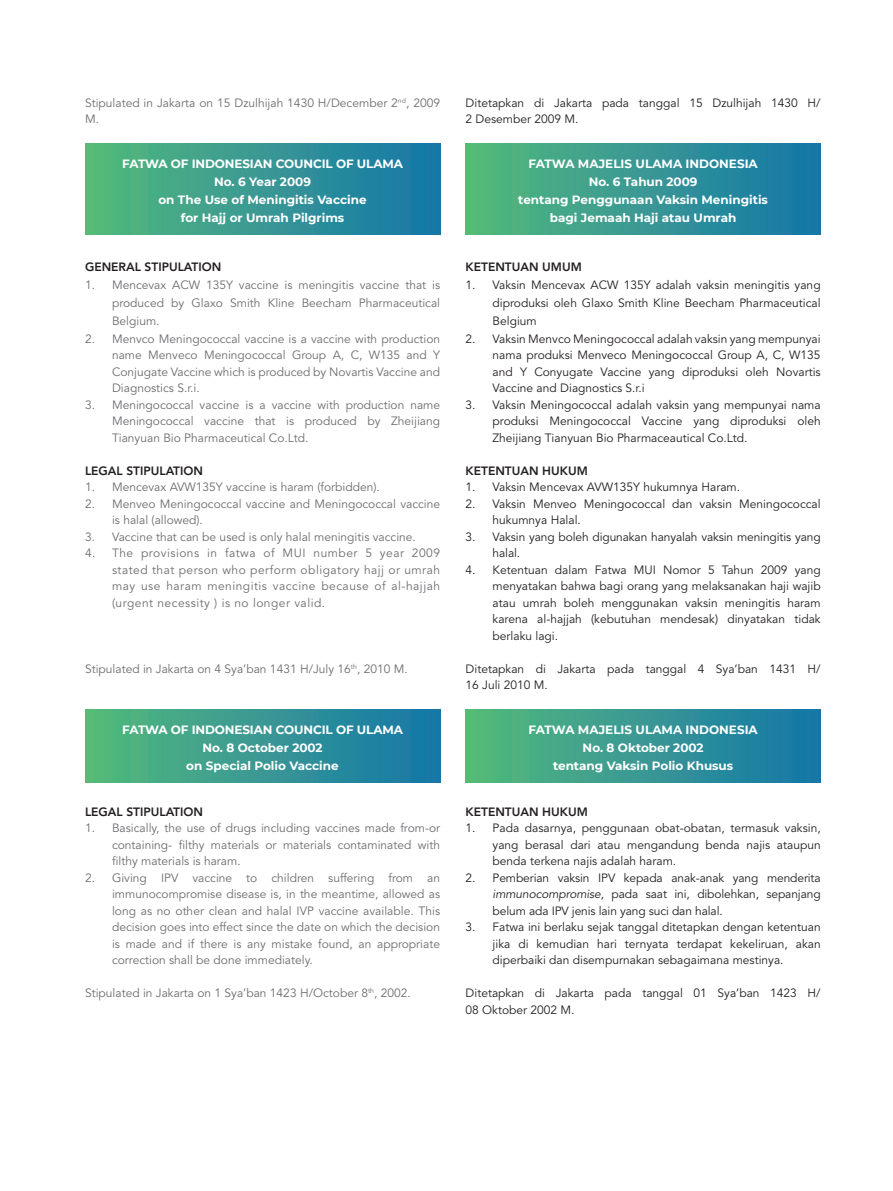
<style>
.page{position:relative;width:893px;height:1191px;background:#fff}
.page>*{position:absolute;margin:0;border:0;box-sizing:border-box;transform-origin:0 0}
.t1{font:12px/16.5px "Avenir LT Std";color:#231f20;text-align:justify}
.t2{font:12px/16.5px "Avenir LT Std";color:#6c6d70;text-align:justify}
.t3{font:700 12px/18px "Montserrat";color:#fff;text-align:center}
.t4{font:800 12px "Avenir LT Std";color:#231f20}
.s1{font-style:italic}
</style>
<div class="page">
<div style="left:466px;top:143px;width:355px;height:92px;background:linear-gradient(to right,#57bb7a,#1575aa)"></div>
<div style="left:466px;top:709px;width:355px;height:73px;background:linear-gradient(to right,#57bb7a,#1575aa)"></div>
<div style="left:85px;top:143px;width:355px;height:92px;background:linear-gradient(to right,#57bb7a,#1575aa)"></div>
<div style="left:85px;top:709px;width:355px;height:73px;background:linear-gradient(to right,#57bb7a,#1575aa)"></div>
<p class="t2" style="left:85px;top:95px;width:357px">Stipulated in Jakarta on 15 Dzulhijah 1430 H/December 2<sup>nd</sup>, 2009<br>M.</p>
<p class="t3" style="left:122px;top:154px;width:282px">FATWA OF INDONESIAN COUNCIL OF ULAMA<br>No. 6 Year 2009<br>on The Use of Meningitis Vaccine<br>for Hajj or Umrah Pilgrims</p>
<p class="t4" style="left:85px;top:259px;width:138px">GENERAL STIPULATION</p>
<p class="t2" style="left:112px;top:276px;width:330px;line-height:18px;text-indent:-27px">1. Mencevax ACW 135Y vaccine is meningitis vaccine that is produced by Glaxo Smith Kline Beecham Pharmaceutical Belgium.</p>
<p class="t2" style="left:112px;top:331px;width:330px;text-indent:-27px">2. Menvco Meningococcal vaccine is a vaccine with production name Menveco Meningococcal Group A, C, W135 and Y Conjugate Vaccine which is produced by Novartis Vaccine and Diagnostics S.r.i.</p>
<p class="t2" style="left:112px;top:397px;width:330px;text-indent:-27px">3. Meningococcal vaccine is a vaccine with production name Meningococcal vaccine that is produced by Zheijiang Tianyuan Bio Pharmaceutical Co.Ltd.</p>
<p class="t4" style="left:85px;top:463px;width:120px">LEGAL STIPULATION</p>
<p class="t2" style="left:85px;top:479px;width:296px">1. Mencevax AVW135Y vaccine is haram (forbidden).</p>
<p class="t2" style="left:112px;top:496px;width:330px;text-indent:-27px">2. Menveo Meningococcal vaccine and Meningococcal vaccine is halal (allowed).</p>
<p class="t2" style="left:85px;top:529px;width:332px">3. Vaccine that can be used is only halal meningitis vaccine.</p>
<p class="t2" style="left:112px;top:545px;width:330px;text-indent:-27px">4. The provisions in fatwa of MUI number 5 year 2009 stated that person who perform obligatory hajj or umrah may use haram meningitis vaccine because of al-hajjah (urgent necessity ) is no longer valid.</p>
<p class="t2" style="left:85px;top:661px;width:324px">Stipulated in Jakarta on 4 Sya’ban 1431 H/July 16<sup>th</sup>, 2010 M.</p>
<p class="t3" style="left:122px;top:720px;width:282px">FATWA OF INDONESIAN COUNCIL OF ULAMA<br>No. 8 October 2002<br>on Special Polio Vaccine</p>
<p class="t4" style="left:85px;top:804px;width:120px">LEGAL STIPULATION</p>
<p class="t2" style="left:112px;top:820px;width:330px;text-indent:-27px">1. Basically, the use of drugs including vaccines made from-or containing- filthy materials or materials contaminated with filthy materials is haram.</p>
<p class="t2" style="left:112px;top:869px;width:330px;text-indent:-27px">2. Giving IPV vaccine to children suffering from an immunocompromise disease is, in the meantime, allowed as long as no other clean and halal IVP vaccine available. This decision goes into effect since the date on which the decision is made and if there is any mistake found, an appropriate correction shall be done immediately.</p>
<p class="t2" style="left:85px;top:985px;width:327px">Stipulated in Jakarta on 1 Sya’ban 1423 H/October 8<sup>th</sup>, 2002.</p>
<p class="t1" style="left:466px;top:95px;width:357px">Ditetapkan di Jakarta pada tanggal 15 Dzulhijah 1430 H/<br>2 Desember 2009 M.</p>
<p class="t3" style="left:518px;top:154px;width:251px">FATWA MAJELIS ULAMA INDONESIA<br>No. 6 Tahun 2009<br>tentang Penggunaan Vaksin Meningitis bagi Jemaah Haji atau Umrah</p>
<p class="t4" style="left:466px;top:259px;width:118px">KETENTUAN UMUM</p>
<p class="t1" style="left:493px;top:276px;width:330px;line-height:18px;text-indent:-27px">1. Vaksin Mencevax ACW 135Y adalah vaksin meningitis yang diproduksi oleh Glaxo Smith Kline Beecham Pharmaceutical Belgium</p>
<p class="t1" style="left:493px;top:331px;width:330px;text-indent:-27px">2. Vaksin Menvco Meningococcal adalah vaksin yang mempunyai nama produksi Menveco Meningococcal Group A, C, W135 and Y Conyugate Vaccine yang diproduksi oleh Novartis Vaccine and Diagnostics S.r.i</p>
<p class="t1" style="left:493px;top:397px;width:330px;text-indent:-27px">3. Vaksin Meningococcal adalah vaksin yang mempunyai nama produksi Meningococcal Vaccine yang diproduksi oleh Zheijiang Tianyuan Bio Pharmaceautical Co.Ltd.</p>
<p class="t4" style="left:466px;top:463px;width:124px">KETENTUAN HUKUM</p>
<p class="t1" style="left:466px;top:479px;width:276px">1. Vaksin Mencevax AVW135Y hukumnya Haram.</p>
<p class="t1" style="left:493px;top:496px;width:330px;text-indent:-27px">2. Vaksin Menveo Meningococcal dan vaksin Meningococcal hukumnya Halal.</p>
<p class="t1" style="left:493px;top:529px;width:330px;text-indent:-27px">3. Vaksin yang boleh digunakan hanyalah vaksin meningitis yang halal.</p>
<p class="t1" style="left:493px;top:562px;width:330px;text-indent:-27px">4. Ketentuan dalam Fatwa MUI Nomor 5 Tahun 2009 yang menyatakan bahwa bagi orang yang melaksanakan haji wajib atau umrah boleh menggunakan vaksin meningitis haram karena al-hajjah (kebutuhan mendesak) dinyatakan tidak berlaku lagi.</p>
<p class="t1" style="left:466px;top:661px;width:357px">Ditetapkan di Jakarta pada tanggal 4 Sya’ban 1431 H/<br>16 Juli 2010 M.</p>
<p class="t3" style="left:528px;top:720px;width:231px">FATWA MAJELIS ULAMA INDONESIA<br>No. 8 Oktober 2002<br>tentang Vaksin Polio Khusus</p>
<p class="t4" style="left:466px;top:804px;width:124px">KETENTUAN HUKUM</p>
<p class="t1" style="left:493px;top:820px;width:330px;text-indent:-27px">1. Pada dasarnya, penggunaan obat-obatan, termasuk vaksin, yang berasal dari atau mengandung benda najis ataupun benda terkena najis adalah haram.</p>
<p class="t1" style="left:493px;top:869px;width:330px;text-indent:-27px">2. Pemberian vaksin IPV kepada anak-anak yang menderita <span class="s1">immunocompromise</span>, pada saat ini, dibolehkan, sepanjang belum ada IPV jenis lain yang suci dan halal.</p>
<p class="t1" style="left:493px;top:919px;width:330px;text-indent:-27px">3. Fatwa ini berlaku sejak tanggal ditetapkan dengan ketentuan jika di kemudian hari ternyata terdapat kekeliruan, akan diperbaiki dan disempurnakan sebagaimana mestinya.</p>
<p class="t1" style="left:466px;top:985px;width:357px">Ditetapkan di Jakarta pada tanggal 01 Sya’ban 1423 H/<br>08 Oktober 2002 M.</p>
</div>
